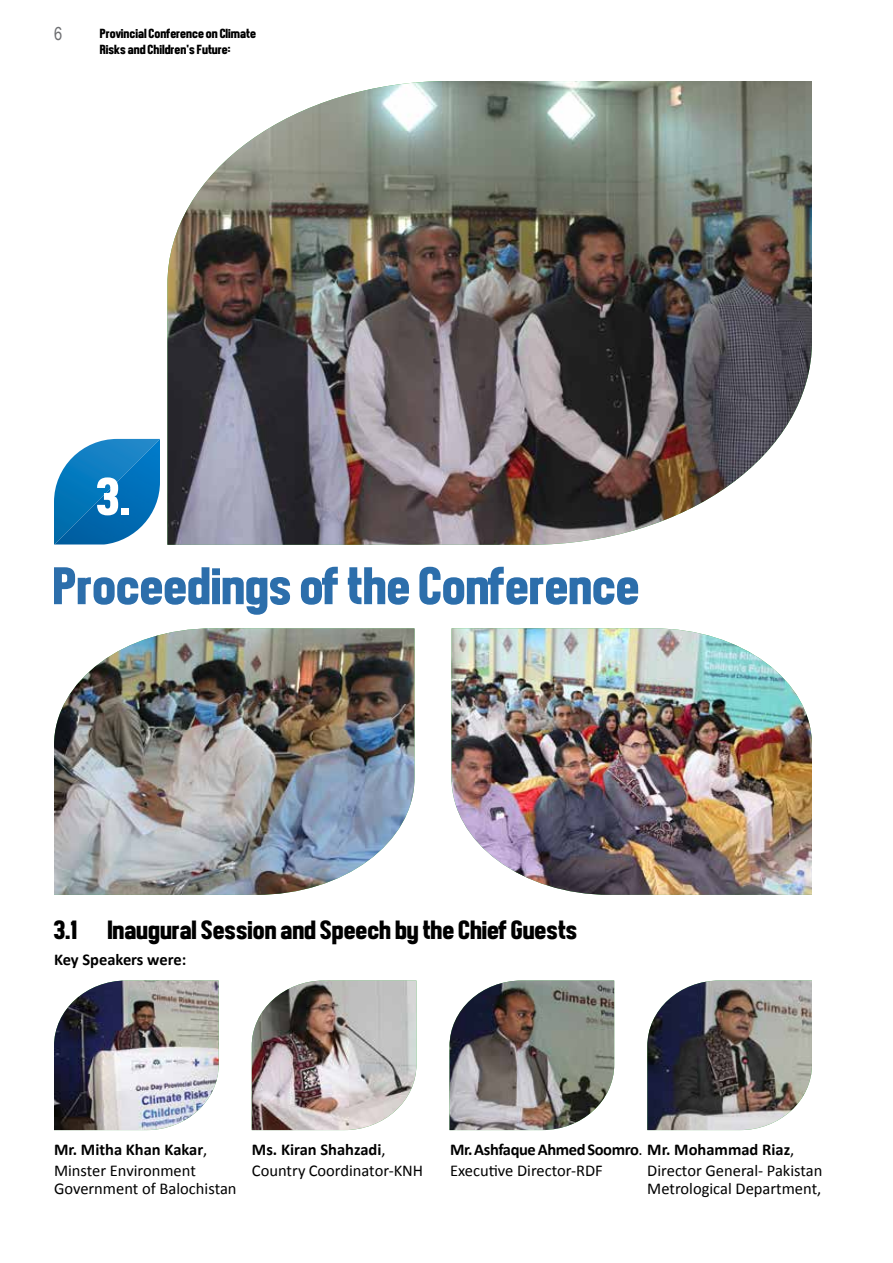
<style>
.page{position:relative;width:893px;height:1263px;background:#fff}
.page>*{position:absolute;margin:0;border:0;box-sizing:border-box;transform-origin:0 0}
.t1{font:54px "Front Page Neue";color:#2c6eab}
.t2{font:54px "Front Page Neue";color:#fff}
.t3{font:27px "Front Page Neue";color:#000}
.t4{font:18px "Arial Narrow";color:#6d6e71}
.t5{font:16.5px/21px "Calibri";color:#000}
.t6{font:700 16.5px/21px "Calibri";letter-spacing:-.01em;color:#000}
.t7{font:13.5px/16.5px "Front Page Neue";color:#000}
.s1{font-weight:700}
.s2{font-weight:400}
</style>
<div class="page">
<img style="left:167px;top:81px;width:645px;height:464px">
<img style="left:54px;top:439px;width:106px;height:105px">
<img style="left:451px;top:628px;width:361px;height:267px">
<img style="left:54px;top:628px;width:360px;height:267px">
<img style="left:54px;top:980px;width:165px;height:150px">
<img style="left:252px;top:980px;width:164px;height:150px">
<img style="left:450px;top:980px;width:164px;height:150px">
<img style="left:647px;top:980px;width:165px;height:150px">
<p class="t4" style="left:54px;top:21px;width:10px">6</p>
<p class="t7" style="left:100px;top:25px;width:158px">Provincial Conference on Climate<br>Risks and Children's Future:</p>
<h1 class="t2" style="left:97px;top:467px;width:36px">3.</h1>
<h1 class="t1" style="left:54px;top:556px;width:588px">Proceedings of the Conference</h1>
<h2 class="t3" style="left:54px;top:915px;width:526px">3.1 Inaugural Session and Speech by the Chief Guests</h2>
<p class="t6" style="left:54px;top:949px;width:134px">Key Speakers were:</p>
<p class="t5" style="left:54px;top:1139px;width:155px"><span class="s1">Mr. Mitha Khan Kakar</span>,<br>Minster Environment</p>
<p class="t5" style="left:54px;top:1178px;width:184px">Government of Balochistan</p>
<p class="t5" style="left:252px;top:1139px;width:173px"><span class="s1">Ms. Kiran Shahzadi</span>,<br>Country Coordinator-KNH</p>
<p class="t6" style="left:647px;top:1139px;width:177px;text-indent:-197px">Mr. Ashfaque Ahmed Soomro<span class="s2">.</span> Mr. Mohammad Riaz<span class="s2">,<br>Director General- Pakistan</span></p>
<p class="t5" style="left:647px;top:1178px;width:176px">Metrological Department,</p>
<p class="t5" style="left:450px;top:1160px;width:154px">Executive Director-RDF</p>
</div>
